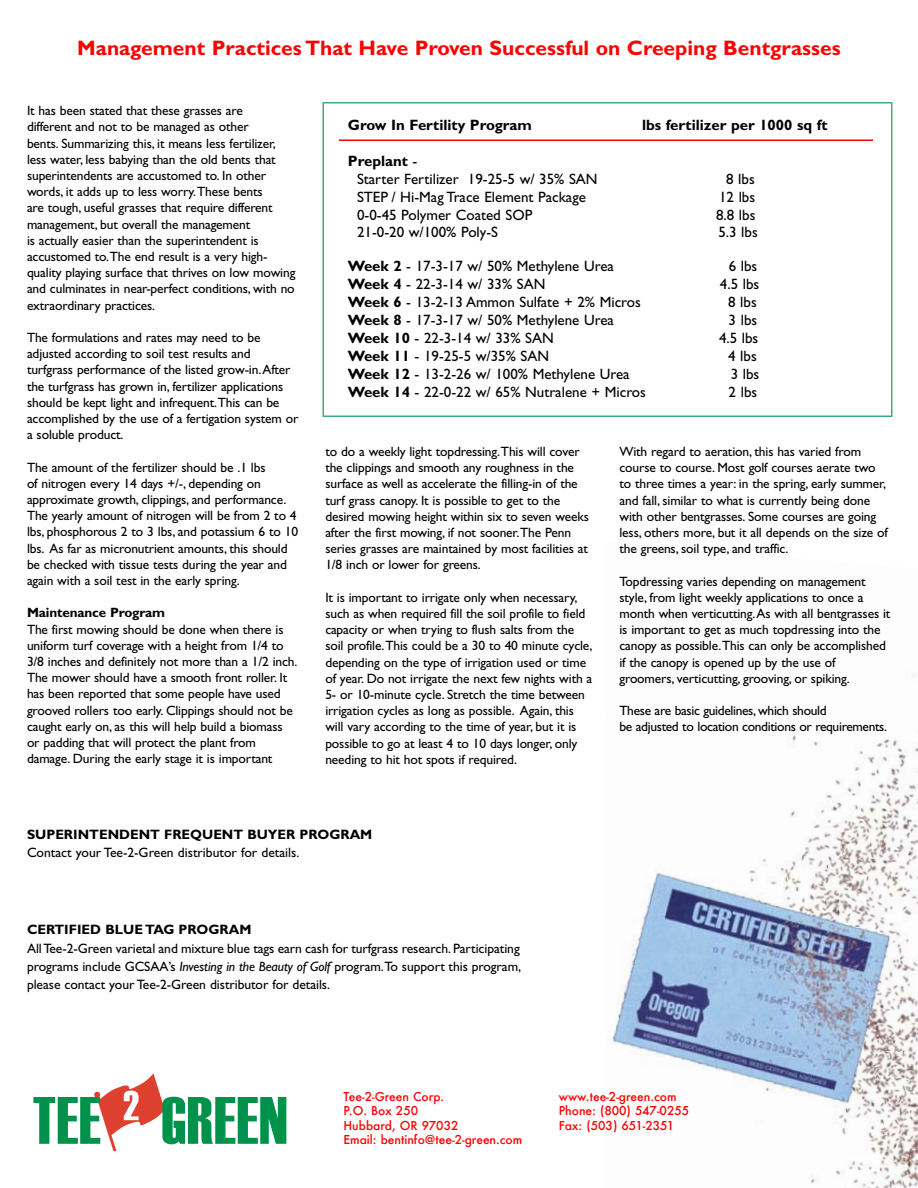
<style>
.page{position:relative;width:918px;height:1188px;background:#fff}
.page>*{position:absolute;margin:0;border:0;box-sizing:border-box;transform-origin:0 0}
.t1{font:700 21px "Gill Sans";color:#f00}
.t2{font:15px/18px "Gill Sans";color:#000}
.t3{font:700 15px "Gill Sans";color:#000}
.t4{font:13.65px/18.5px "Gill Sans";letter-spacing:-.005em;color:#000;text-align:justify}
.t5{font:700 13.65px "Gill Sans";color:#000}
.t6{font:13.5px/16.2px "Gill Sans";letter-spacing:-.01em;color:#000}
.t7{font:700 13.5px "Gill Sans";letter-spacing:-.01em;color:#000}
.t8{font:500 12px/14.4px "Futura";color:#f00}
.s1{font-weight:700}
.s2{font-style:italic}
</style>
<div class="page">
<img style="left:612px;top:674px;width:306px;height:514px">
<svg style="left:33px;top:1073px;width:254px;height:78px"></svg>
<div style="left:322px;top:102px;width:570px;height:315px;border:2px solid #40ad78"></div>
<hr style="left:339px;top:140px;width:534px;height:1px;background:#f00">
<h1 class="t1" style="left:77px;top:35px;width:765px">Management Practices That Have Proven Successful on Creeping Bentgrasses</h1>
<p class="t6" style="left:27px;top:103px;width:270px">It has been stated that these grasses are<br>different and not to be managed as other<br>bents. Summarizing this, it means less fertilizer, less water, less babying than the old bents that superintendents are accustomed to. In other words, it adds up to less worry. These bents<br>are tough, useful grasses that require different management, but overall the management<br>is actually easier than the superintendent is accustomed to. The end result is a very high&shy;quality playing surface that thrives on low mowing and culminates in near-perfect conditions, with no extraordinary practices.</p>
<p class="t6" style="left:27px;top:329px;width:273px">The formulations and rates may need to be adjusted according to soil test results and turfgrass performance of the listed grow-in. After the turfgrass has grown in, fertilizer applications should be kept light and infrequent. This can be accomplished by the use of a fertigation system or a soluble product.</p>
<p class="t6" style="left:27px;top:459px;width:273px">The amount of the fertilizer should be .1 lbs<br>of nitrogen every 14 days +/-, depending on approximate growth, clippings, and performance.<br>The yearly amount of nitrogen will be from 2 to 4 lbs, phosphorous 2 to 3 lbs, and potassium 6 to 10 lbs. As far as micronutrient amounts, this should be checked with tissue tests during the year and again with a soil test in the early spring.</p>
<p class="t7" style="left:27px;top:605px;width:140px">Maintenance Program</p>
<p class="t6" style="left:27px;top:621px;width:272px">The first mowing should be done when there is uniform turf coverage with a height from 1/4 to 3/8 inches and definitely not more than a 1/2 inch.<br>The mower should have a smooth front roller. It has been reported that some people have used grooved rollers too early. Clippings should not be caught early on, as this will help build a biomass or padding that will protect the plant from damage. During the early stage it is important</p>
<p class="t3" style="left:348px;top:117px;width:186px">Grow In Fertility Program</p>
<p class="t3" style="left:642px;top:117px;width:187px">lbs fertilizer per 1000 sq ft</p>
<p class="t2" style="left:357px;top:153px;width:242px;text-indent:-9px"><span class="s1">Preplant</span> -<br>Starter Fertilizer 19-25-5 w/ 35% SAN</p>
<p class="t2" style="left:726px;top:171px;width:30px">8 lbs</p>
<p class="t2" style="left:357px;top:189px;width:230px">STEP / Hi-Mag Trace Element Package</p>
<p class="t2" style="left:719px;top:189px;width:38px">12 lbs</p>
<p class="t2" style="left:357px;top:207px;width:177px">0-0-45 Polymer Coated SOP</p>
<p class="t2" style="left:716px;top:207px;width:41px">8.8 lbs</p>
<p class="t2" style="left:357px;top:223px;width:143px">21-0-20 w/100% Poly-S</p>
<p class="t2" style="left:718px;top:223px;width:41px">5.3 lbs</p>
<p class="t2" style="left:348px;top:258px;width:268px"><span class="s1">Week 2</span> - 17-3-17 w/ 50% Methylene Urea</p>
<p class="t2" style="left:729px;top:258px;width:30px">6 lbs</p>
<p class="t2" style="left:348px;top:276px;width:199px"><span class="s1">Week 4</span> - 22-3-14 w/ 33% SAN</p>
<p class="t2" style="left:720px;top:276px;width:41px">4.5 lbs</p>
<p class="t2" style="left:348px;top:294px;width:295px"><span class="s1">Week 6</span> - 13-2-13 Ammon Sulfate + 2% Micros</p>
<p class="t2" style="left:728px;top:294px;width:30px">8 lbs</p>
<p class="t2" style="left:348px;top:312px;width:268px"><span class="s1">Week 8</span> - 17-3-17 w/ 50% Methylene Urea</p>
<p class="t2" style="left:729px;top:312px;width:30px">3 lbs</p>
<p class="t2" style="left:348px;top:330px;width:207px"><span class="s1">Week 10</span> - 22-3-14 w/ 33% SAN</p>
<p class="t2" style="left:719px;top:330px;width:41px">4.5 lbs</p>
<p class="t2" style="left:348px;top:348px;width:203px"><span class="s1">Week 11</span> - 19-25-5 w/35% SAN</p>
<p class="t2" style="left:728px;top:348px;width:30px">4 lbs</p>
<p class="t2" style="left:348px;top:366px;width:283px"><span class="s1">Week 12</span> - 13-2-26 w/ 100% Methylene Urea</p>
<p class="t2" style="left:731px;top:366px;width:30px">3 lbs</p>
<p class="t2" style="left:348px;top:384px;width:300px"><span class="s1">Week 14</span> - 22-0-22 w/ 65% Nutralene + Micros</p>
<p class="t2" style="left:729px;top:384px;width:30px">2 lbs</p>
<p class="t6" style="left:325px;top:443px;width:265px">to do a weekly light topdressing. This will cover the clippings and smooth any roughness in the surface as well as accelerate the filling-in of the turf grass canopy. It is possible to get to the desired mowing height within six to seven weeks after the first mowing, if not sooner. The Penn series grasses are maintained by most facilities at 1/8 inch or lower for greens.</p>
<p class="t6" style="left:325px;top:589px;width:269px">It is important to irrigate only when necessary, such as when required fill the soil profile to field capacity or when trying to flush salts from the soil profile. This could be a 30 to 40 minute cycle, depending on the type of irrigation used or time of year. Do not irrigate the next few nights with a 5- or 10-minute cycle. Stretch the time between irrigation cycles as long as possible. Again, this will vary according to the time of year, but it is possible to go at least 4 to 10 days longer, only needing to hit hot spots if required.</p>
<p class="t6" style="left:620px;top:443px;width:270px">With regard to aeration, this has varied from course to course. Most golf courses aerate two to three times a year: in the spring, early summer, and fall, similar to what is currently being done with other bentgrasses. Some courses are going less, others more, but it all depends on the size of the greens, soil type, and traffic.</p>
<p class="t6" style="left:620px;top:573px;width:272px">Topdressing varies depending on management style, from light weekly applications to once a month when verticutting. As with all bentgrasses it is important to get as much topdressing into the canopy as possible. This can only be accomplished if the canopy is opened up by the use of groomers, verticutting, grooving, or spiking.</p>
<p class="t6" style="left:620px;top:703px;width:269px">These are basic guidelines, which should<br>be adjusted to location conditions or requirements.</p>
<p class="t5" style="left:27px;top:826px;width:347px">SUPERINTENDENT FREQUENT BUYER PROGRAM</p>
<p class="t4" style="left:27px;top:844px;width:274px">Contact your Tee-2-Green distributor for details.</p>
<p class="t5" style="left:27px;top:922px;width:226px">CERTIFIED BLUE TAG PROGRAM</p>
<p class="t4" style="left:27px;top:939px;width:496px">All Tee-2-Green varietal and mixture blue tags earn cash for turfgrass research. Participating programs include GCSAA’s <span class="s2">Investing in the Beauty of Golf</span> program.To support this program, please contact your Tee-2-Green distributor for details.</p>
<p class="t8" style="left:344px;top:1089px;width:180px">Tee-2-Green Corp.<br>P.O. Box 250<br>Hubbard, OR 97032<br>Email: bentinfo@tee-2-green.com</p>
<p class="t8" style="left:559px;top:1089px;width:132px">www.tee-2-green.com<br>Phone: (800) 547-0255<br>Fax: (503) 651-2351</p>
</div>
